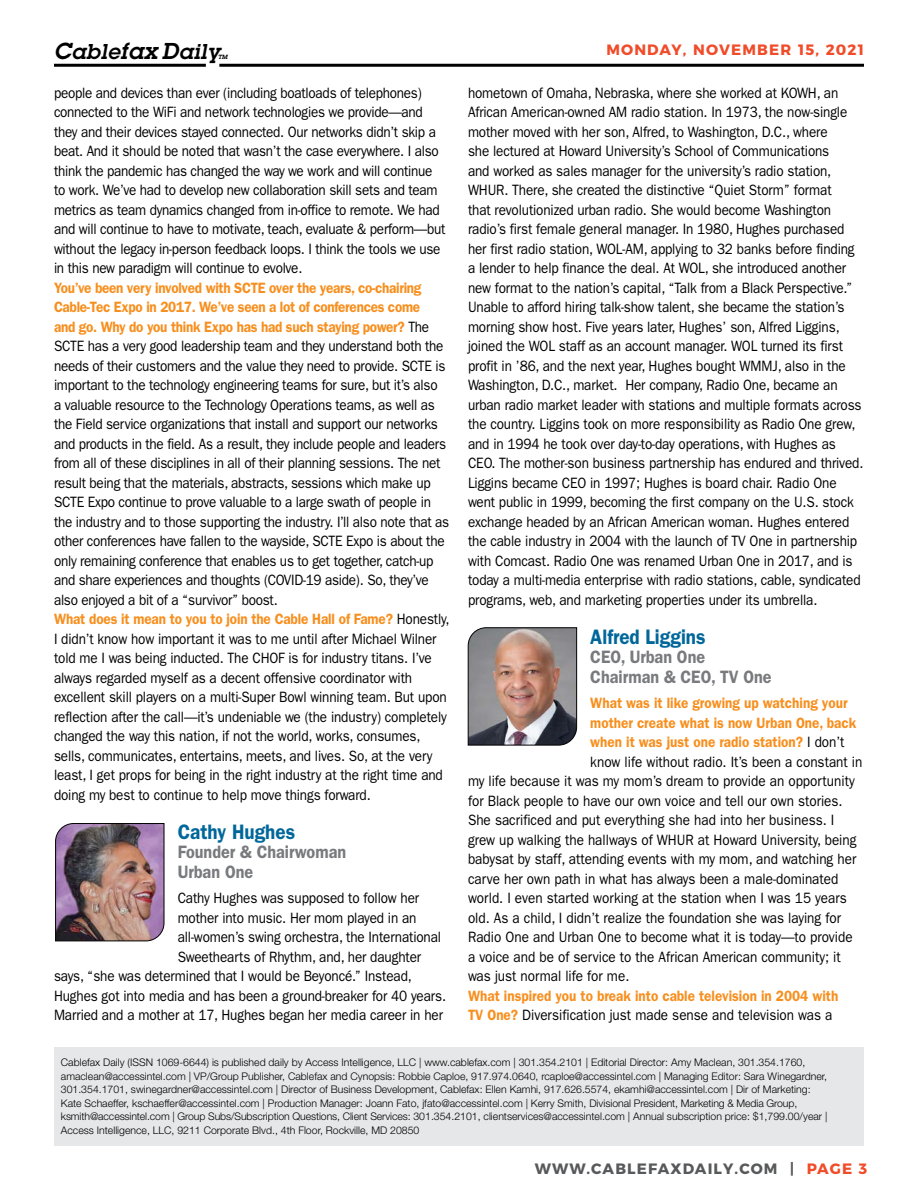
<style>
.page{position:relative;width:918px;height:1188px;background:#fff}
.page>*{position:absolute;margin:0;border:0;box-sizing:border-box;transform-origin:0 0}
.t1{font:600 21px "ITC Franklin Gothic Std";color:#00679a;scale:.9 1}
.t2{font:italic 600 21px "Lubalin Graph Std";letter-spacing:.03em;color:#000}
.t3{font:600 18px/19.5px "ITC Franklin Gothic Std";color:#797a7d;scale:.9 1}
.t4{font:15px/19.5px "ITC Franklin Gothic Std";letter-spacing:-.01em;color:#000;scale:.9 1}
.t5{font:600 15px/19.5px "ITC Franklin Gothic Std";color:#f78f1e;scale:.9 1}
.t6{font:700 15px "Montserrat";letter-spacing:.075em;color:#58595b}
.t7{font:700 15px "Montserrat";letter-spacing:.075em;color:#f04c2a}
.t8{font:300 10.5px/13.5px "Helvetica Neue LT Std";color:#000}
.t9{font:italic 600 6px "Lubalin Graph Std";color:#000}
.s1{font-size:22.5px}
.s2{font-weight:600;color:#f78f1e}
.s3{font-weight:400;color:#000}
.s4{color:#f04c2a}
</style>
<div class="page">
<div style="left:54px;top:1047px;width:810px;height:98px;background:#e6e7e8"></div>
<hr style="left:219px;top:64px;width:645px;height:3px;background:#000">
<hr style="left:54px;top:64px;width:152px;height:3px;background:#000">
<img style="left:55px;top:823px;width:109px;height:118px">
<img style="left:468px;top:627px;width:109px;height:118px">
<h1 class="t2" style="left:54px;top:38px;width:167px"><span class="s1">C</span>able<span class="s1">fax D</span>aily</h1>
<p class="t7" style="left:606px;top:38px;width:259px">MONDAY, NOVEMBER 15, 2021</p>
<p class="t9" style="left:218px;top:53px;width:11px">TM</p>
<p class="t4" style="left:54px;top:83px;width:436px">people and devices than ever (including boatloads of telephones) connected to the WiFi and network technologies we provide—and they and their devices stayed connected. Our networks didn’t skip a beat. And it should be noted that wasn’t the case everywhere. I also think the pandemic has changed the way we work and will continue to work. We’ve had to develop new collaboration skill sets and team metrics as team dynamics changed from in-office to remote. We had and will continue to have to motivate, teach, evaluate &amp; perform—but without the legacy in-person feedback loops. I think the tools we use in this new paradigm will continue to evolve.</p>
<p class="t4" style="left:54px;top:278px;width:441px"><span class="s2">You’ve been very involved with SCTE over the years, co-chairing Cable-Tec Expo in 2017. We’ve seen a lot of conferences come<br>and go. Why do you think Expo has had such staying power?</span> The SCTE has a very good leadership team and they understand both the needs of their customers and the value they need to provide. SCTE is important to the technology engineering teams for sure, but it’s also<br>a valuable resource to the Technology Operations teams, as well as the Field service organizations that install and support our networks and products in the field. As a result, they include people and leaders from all of these disciplines in all of their planning sessions. The net result being that the materials, abstracts, sessions which make up SCTE Expo continue to prove valuable to a large swath of people in the industry and to those supporting the industry. I’ll also note that as other conferences have fallen to the wayside, SCTE Expo is about the only remaining conference that enables us to get together, catch-up and share experiences and thoughts (COVID-19 aside). So, they’ve also enjoyed a bit of a “survivor” boost.<br><span class="s2">What does it mean to you to join the Cable Hall of Fame?</span> Honestly, I didn’t know how important it was to me until after Michael Wilner told me I was being inducted. The CHOF is for industry titans. I’ve always regarded myself as a decent offensive coordinator with excellent skill players on a multi-Super Bowl winning team. But upon reflection after the call—it’s undeniable we (the industry) completely changed the way this nation, if not the world, works, consumes, sells, communicates, entertains, meets, and lives. So, at the very least, I get props for being in the right industry at the right time and doing my best to continue to help move things forward.</p>
<h1 class="t1" style="left:178px;top:819px;width:132px">Cathy Hughes</h1>
<p class="t3" style="left:178px;top:842px;width:189px">Founder &amp; Chairwoman<br>Urban One</p>
<p class="t4" style="left:178px;top:889px;width:270px">Cathy Hughes was supposed to follow her</p>
<p class="t4" style="left:178px;top:908px;width:267px">mother into music. Her mom played in an</p>
<p class="t4" style="left:178px;top:928px;width:294px">all-women’s swing orchestra, the International</p>
<p class="t4" style="left:178px;top:947px;width:272px">Sweethearts of Rhythm, and, her daughter</p>
<p class="t4" style="left:54px;top:967px;width:399px">says, “she was determined that I would be Beyoncé.” Instead,</p>
<p class="t4" style="left:54px;top:986px;width:437px">Hughes got into media and has been a ground-breaker for 40 years.</p>
<p class="t4" style="left:54px;top:1006px;width:434px">Married and a mother at 17, Hughes began her media career in her</p>
<p class="t4" style="left:468px;top:83px;width:441px">hometown of Omaha, Nebraska, where she worked at KOWH, an African American-owned AM radio station. In 1973, the now-single mother moved with her son, Alfred, to Washington, D.C., where<br>she lectured at Howard University’s School of Communications<br>and worked as sales manager for the university’s radio station, WHUR. There, she created the distinctive “Quiet Storm” format<br>that revolutionized urban radio. She would become Washington radio’s first female general manager. In 1980, Hughes purchased her first radio station, WOL-AM, applying to 32 banks before finding a lender to help finance the deal. At WOL, she introduced another new format to the nation’s capital, “Talk from a Black Perspective.” Unable to afford hiring talk-show talent, she became the station’s morning show host. Five years later, Hughes’ son, Alfred Liggins, joined the WOL staff as an account manager. WOL turned its first profit in ’86, and the next year, Hughes bought WMMJ, also in the Washington, D.C., market. Her company, Radio One, became an urban radio market leader with stations and multiple formats across the country. Liggins took on more responsibility as Radio One grew, and in 1994 he took over day-to-day operations, with Hughes as CEO. The mother-son business partnership has endured and thrived.<br>Liggins became CEO in 1997; Hughes is board chair. Radio One went public in 1999, becoming the first company on the U.S. stock exchange headed by an African American woman. Hughes entered the cable industry in 2004 with the launch of TV One in partnership with Comcast. Radio One was renamed Urban One in 2017, and is today a multi-media enterprise with radio stations, cable, syndicated programs, web, and marketing properties under its umbrella.</p>
<h1 class="t1" style="left:590px;top:624px;width:130px">Alfred Liggins</h1>
<p class="t3" style="left:590px;top:647px;width:203px">CEO, Urban One<br>Chairman &amp; CEO, TV One</p>
<p class="t5" style="left:590px;top:693px;width:287px">What was it like growing up watching your</p>
<p class="t5" style="left:590px;top:713px;width:297px">mother create what is now Urban One, back</p>
<p class="t5" style="left:590px;top:732px;width:284px">when it was just one radio station? <span class="s3">I don’t</span></p>
<p class="t4" style="left:590px;top:752px;width:304px">know life without radio. It’s been a constant in</p>
<p class="t4" style="left:468px;top:772px;width:431px">my life because it was my mom’s dream to provide an opportunity</p>
<p class="t4" style="left:468px;top:791px;width:418px">for Black people to have our own voice and tell our own stories.</p>
<p class="t4" style="left:468px;top:811px;width:409px">She sacrificed and put everything she had into her business. I</p>
<p class="t4" style="left:468px;top:830px;width:433px">grew up walking the hallways of WHUR at Howard University, being</p>
<p class="t4" style="left:468px;top:850px;width:433px">babysat by staff, attending events with my mom, and watching her</p>
<p class="t4" style="left:468px;top:869px;width:413px">carve her own path in what has always been a male-dominated</p>
<p class="t4" style="left:468px;top:889px;width:423px">world. I even started working at the station when I was 15 years</p>
<p class="t4" style="left:468px;top:908px;width:416px">old. As a child, I didn’t realize the foundation she was laying for</p>
<p class="t4" style="left:468px;top:928px;width:429px">Radio One and Urban One to become what it is today—to provide</p>
<p class="t4" style="left:468px;top:947px;width:416px">a voice and be of service to the African American community; it</p>
<p class="t4" style="left:468px;top:967px;width:181px">was just normal life for me.</p>
<p class="t5" style="left:468px;top:986px;width:413px">What inspired you to break into cable television in 2004 with<br>TV One? <span class="s3">Diversification just made sense and television was a</span></p>
<p class="t8" style="left:61px;top:1055px;width:768px">Cablefax Daily (ISSN 1069-6644) is published daily by Access Intelligence, LLC | www.cablefax.com | 301.354.2101 | Editorial Director: Amy Maclean, 301.354.1760, amaclean@accessintel.com | VP/Group Publisher, Cablefax and Cynopsis: Robbie Caploe, 917.974.0640, rcaploe@accessintel.com | Managing Editor: Sara Winegardner, 301.354.1701, swinegardner@accessintel.com | Director of Business Development, Cablefax: Ellen Kamhi, 917.626.5574, ekamhi@accessintel.com | Dir of Marketing:<br>Kate Schaeffer, kschaeffer@accessintel.com | Production Manager: Joann Fato, jfato@accessintel.com | Kerry Smith, Divisional President, Marketing &amp; Media Group, ksmith@accessintel.com | Group Subs/Subscription Questions, Client Services: 301.354.2101, clientservices@accessintel.com | Annual subscription price: $1,799.00/year | Access Intelligence, LLC, 9211 Corporate Blvd., 4th Floor, Rockville, MD 20850</p>
<p class="t6" style="left:535px;top:1156px;width:334px">WWW.CABLEFAXDAILY.COM | <span class="s4">PAGE 3</span></p>
</div>
